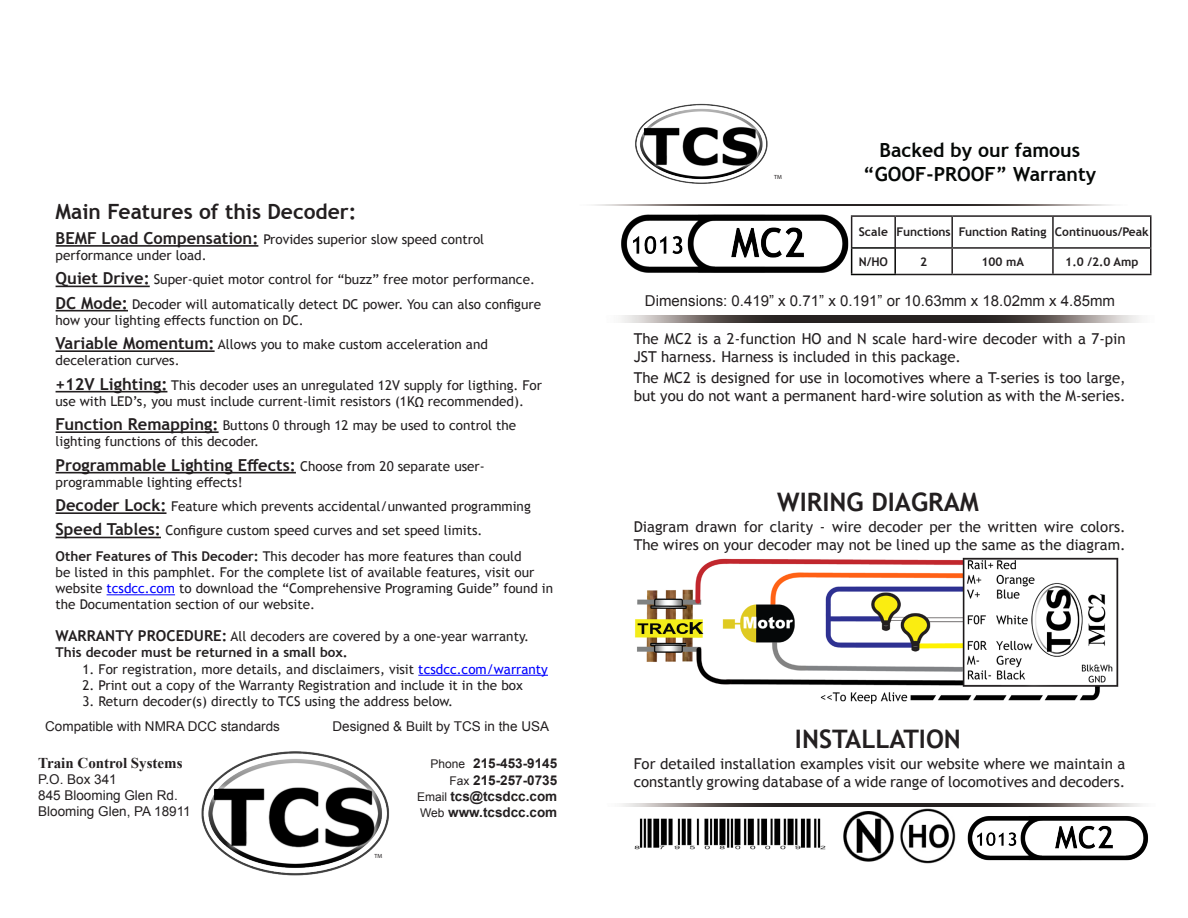
<style>
.page{position:relative;width:1188px;height:918px;background:#fff}
.page>*{position:absolute;margin:0;border:0;box-sizing:border-box;transform-origin:0 0}
.t1{font:700 25.5px "Trebuchet MS";color:#231f20}
.t2{font:700 21px "Trebuchet MS";color:#231f20}
.t3{font:700 19.5px "Trebuchet MS";color:#050806}
.t4{font:700 16.5px "Trebuchet MS";color:#231f20}
.t5{font:15px/18px "Trebuchet MS";color:#231f20}
.t6{font:15px "Arial";color:#231f20}
.Heading_2{font:700 15px "Times New Roman";color:#231f20}
.t7{font:13.5px/16.2px "Trebuchet MS";color:#231f20}
.t8{font:13.5px "Arial";color:#231f20}
.t9{font:700 13.5px "Arial";color:#231f20}
.t10{font:700 12px "Trebuchet MS";color:#231f20}
.t11{font:6px "Myriad Pro";color:#231f20}
.s1{font-weight:700;font-size:16.5px}
.s2{font-weight:400;font-size:13.5px}
.s3{font-weight:700}
.s4{color:#00f}
.s5{font-weight:700;font-size:15px}
.s6{font-weight:400;font-size:12px}
</style>
<div class="page">
<img style="left:635px;top:103px;width:133px;height:81px">
<hr style="left:851px;top:215px;width:44px;height:2px;background:#231f20">
<hr style="left:851px;top:217px;width:1px;height:30px;background:#231f20">
<hr style="left:895px;top:215px;width:57px;height:2px;background:#231f20">
<hr style="left:894px;top:217px;width:2px;height:30px;background:#231f20">
<hr style="left:952px;top:215px;width:101px;height:2px;background:#231f20">
<hr style="left:951px;top:217px;width:2px;height:30px;background:#231f20">
<hr style="left:1053px;top:215px;width:99px;height:2px;background:#231f20">
<hr style="left:1052px;top:217px;width:2px;height:30px;background:#231f20">
<hr style="left:1150px;top:217px;width:2px;height:30px;background:#231f20">
<hr style="left:851px;top:247px;width:45px;height:2px;background:#040503">
<svg style="left:851px;top:249px;width:1px;height:25px"></svg>
<hr style="left:894px;top:249px;width:2px;height:25px;background:#040503">
<hr style="left:851px;top:274px;width:45px;height:1px;background:#040503">
<hr style="left:894px;top:247px;width:58px;height:2px;background:#231f20">
<hr style="left:952px;top:247px;width:101px;height:2px;background:#231f20">
<hr style="left:951px;top:249px;width:2px;height:25px;background:#231f20">
<hr style="left:1053px;top:247px;width:99px;height:2px;background:#231f20">
<hr style="left:1052px;top:249px;width:2px;height:25px;background:#231f20">
<hr style="left:1150px;top:249px;width:2px;height:25px;background:#231f20">
<hr style="left:896px;top:274px;width:56px;height:1px;background:#231f20">
<hr style="left:952px;top:274px;width:101px;height:1px;background:#231f20">
<hr style="left:1053px;top:274px;width:99px;height:1px;background:#231f20">
<img style="left:594px;top:205px;width:519px;height:1px">
<img style="left:843px;top:808px;width:113px;height:56px">
<img style="left:634px;top:818px;width:192px;height:32px">
<img style="left:621px;top:214px;width:230px;height:61px">
<img style="left:967px;top:816px;width:181px;height:45px">
<img style="left:621px;top:315px;width:519px;height:7px">
<img style="left:622px;top:804px;width:519px;height:2px">
<img style="left:634px;top:557px;width:485px;height:146px">
<hr style="left:56px;top:245px;width:202px;height:2px;background:#231f20">
<hr style="left:56px;top:286px;width:94px;height:1px;background:#231f20">
<hr style="left:56px;top:310px;width:72px;height:1px;background:#231f20">
<hr style="left:56px;top:350px;width:159px;height:2px;background:#231f20">
<hr style="left:56px;top:391px;width:111px;height:1px;background:#231f20">
<hr style="left:56px;top:431px;width:163px;height:2px;background:#231f20">
<hr style="left:56px;top:472px;width:240px;height:1px;background:#231f20">
<hr style="left:56px;top:512px;width:111px;height:2px;background:#231f20">
<hr style="left:56px;top:537px;width:105px;height:1px;background:#231f20">
<hr style="left:107px;top:594px;width:68px;height:1px;background:#00f">
<hr style="left:418px;top:675px;width:130px;height:1px;background:#00f">
<img style="left:201px;top:751px;width:189px;height:125px">
<p class="t2" style="left:56px;top:199px;width:303px">Main Features of this Decoder:</p>
<p class="t7" style="left:56px;top:231px;width:430px"><span class="s1">BEMF Load Compensation:</span> Provides superior slow speed control performance under load.</p>
<p class="t7" style="left:56px;top:271px;width:481px"><span class="s1">Quiet Drive:</span> Super-quiet motor control for “buzz” free motor performance.</p>
<p class="t7" style="left:56px;top:296px;width:487px"><span class="s1">DC Mode:</span> Decoder will automatically detect DC power. You can also configure how your lighting effects function on DC.</p>
<p class="t7" style="left:56px;top:336px;width:434px"><span class="s1">Variable Momentum:</span> Allows you to make custom acceleration and deceleration curves.</p>
<p class="t7" style="left:56px;top:377px;width:488px"><span class="s1">+12V Lighting:</span> This decoder uses an unregulated 12V supply for ligthing. For use with LED’s, you must include current-limit resistors (1KΩ recommended).</p>
<p class="t7" style="left:56px;top:417px;width:462px"><span class="s1">Function Remapping:</span> Buttons 0 through 12 may be used to control the lighting functions of this decoder.</p>
<p class="t4" style="left:56px;top:454px;width:431px">Programmable Lighting Effects: <span class="s2">Choose from 20 separate user-</span></p>
<p class="t7" style="left:56px;top:474px;width:189px">programmable lighting effects!</p>
<p class="t7" style="left:56px;top:498px;width:477px"><span class="s1">Decoder Lock:</span> Feature which prevents accidental/unwanted programming</p>
<p class="t7" style="left:56px;top:522px;width:428px"><span class="s1">Speed Tables:</span> Configure custom speed curves and set speed limits.</p>
<p class="t7" style="left:56px;top:548px;width:499px"><span class="s3">Other Features of This Decoder:</span> This decoder has more features than could<br>be listed in this pamphlet. For the complete list of available features, visit our website <span class="s4">tcsdcc.com</span> to download the “Comprehensive Programing Guide” found in the Documentation section of our website.</p>
<p class="t7" style="left:56px;top:628px;width:475px"><span class="s5">WARRANTY PROCEDURE:</span> All decoders are covered by a one-year warranty.<br><span class="s3">This decoder must be returned in a small box.</span></p>
<p class="t7" style="left:83px;top:661px;width:467px">1. For registration, more details, and disclaimers, visit <span class="s4">tcsdcc.com/warranty</span></p>
<p class="t7" style="left:83px;top:677px;width:442px">2. Print out a copy of the Warranty Registration and include it in the box</p>
<p class="t7" style="left:83px;top:693px;width:372px">3. Return decoder(s) directly to TCS using the address below.</p>
<p class="t8" style="left:45px;top:717px;width:236px">Compatible with NMRA DCC standards</p>
<p class="t8" style="left:333px;top:717px;width:218px">Designed &amp; Built by TCS in the USA</p>
<p class="Heading_2" style="left:38px;top:752px;width:146px">Train Control Systems</p>
<p class="t8" style="left:38px;top:770px;width:80px">P.O. Box 341</p>
<p class="t8" style="left:38px;top:786px;width:141px">845 Blooming Glen Rd.</p>
<p class="t8" style="left:38px;top:802px;width:154px">Blooming Glen, PA 18911</p>
<p class="t11" style="left:374px;top:852px;width:9px">TM</p>
<p class="t9" style="left:431px;top:754px;width:128px"><span class="s6">Phone</span> 215-453-9145</p>
<p class="t9" style="left:449px;top:770px;width:109px"><span class="s6">Fax</span> 215-257-0735</p>
<p class="t9" style="left:417px;top:787px;width:142px"><span class="s6">Email</span> tcs@tcsdcc.com</p>
<p class="t9" style="left:420px;top:803px;width:139px"><span class="s6">Web</span> www.tcsdcc.com</p>
<p class="t3" style="left:879px;top:138px;width:202px">Backed by our famous</p>
<p class="t11" style="left:774px;top:173px;width:9px">TM</p>
<p class="t3" style="left:863px;top:162px;width:234px">“GOOF-PROOF” Warranty</p>
<p class="t10" style="left:859px;top:225px;width:31px">Scale</p>
<p class="t10" style="left:897px;top:225px;width:56px">Functions</p>
<p class="t10" style="left:959px;top:225px;width:89px">Function Rating</p>
<p class="t10" style="left:1055px;top:225px;width:95px">Continuous/Peak</p>
<p class="t10" style="left:859px;top:254px;width:31px">N/HO</p>
<p class="t10" style="left:920px;top:254px;width:9px">2</p>
<p class="t10" style="left:982px;top:254px;width:44px">100 mA</p>
<p class="t10" style="left:1065px;top:254px;width:75px">1.0 /2.0 Amp</p>
<p class="t6" style="left:645px;top:290px;width:472px">Dimensions: 0.419” x 0.71” x 0.191” or 10.63mm x 18.02mm x 4.85mm</p>
<p class="t5" style="left:634px;top:330px;width:493px">The MC2 is a 2-function HO and N scale hard-wire decoder with a 7-pin<br>JST harness. Harness is included in this package.</p>
<p class="t5" style="left:634px;top:369px;width:493px">The MC2 is designed for use in locomotives where a T-series is too large, but you do not want a permanent hard-wire solution as with the M-series.</p>
<p class="t1" style="left:777px;top:486px;width:203px">WIRING DIAGRAM</p>
<p class="t5" style="left:634px;top:518px;width:494px">Diagram drawn for clarity - wire decoder per the written wire colors.<br>The wires on your decoder may not be lined up the same as the diagram.</p>
<p class="t1" style="left:795px;top:723px;width:168px">INSTALLATION</p>
<p class="t5" style="left:634px;top:755px;width:493px">For detailed installation examples visit our website where we maintain a constantly growing database of a wide range of locomotives and decoders.</p>
</div>
